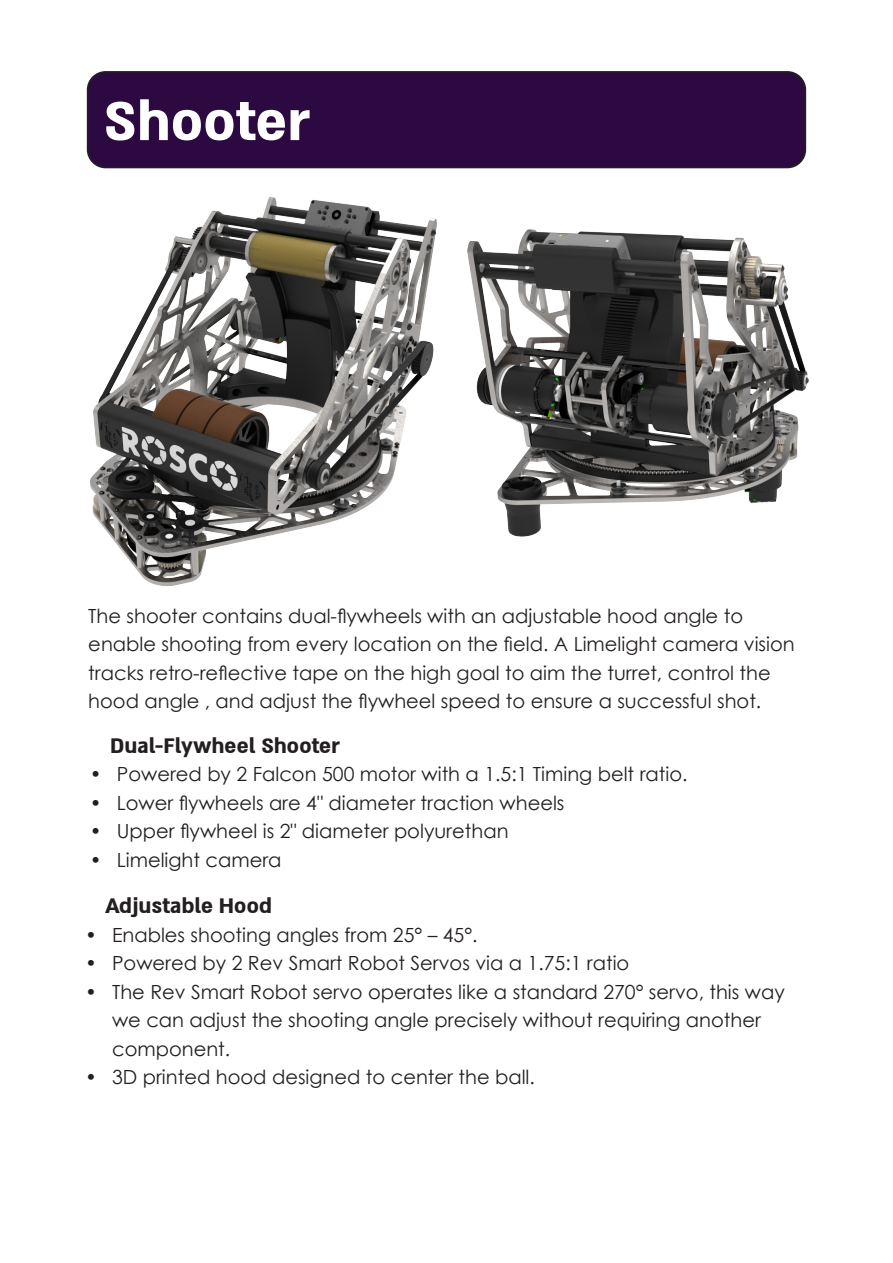
<style>
.page{position:relative;width:893px;height:1263px;background:#fff}
.page>*{position:absolute;margin:0;border:0;box-sizing:border-box;transform-origin:0 0}
.t1{font:700 63px "Almoni Neue DL4.0 AAA";color:#fff}
.t2{font:700 24px "Almoni Neue DL4.0 AAA";color:#231f20}
.t3{font:19.5px/28.5px "Century Gothic";color:#231f20}
</style>
<div class="page">
<div style="left:88px;top:72px;width:717px;height:96px;background:#2d0941;border-radius:18px"></div>
<div style="left:87px;top:71px;width:719px;height:97px;border:2px solid #231f20;border-radius:18px"></div>
<img style="left:90px;top:197px;width:347px;height:389px">
<img style="left:467px;top:229px;width:342px;height:308px">
<p class="t1" style="left:104px;top:72px;width:209px">Shooter</p>
<p class="t3" style="left:88px;top:601px;width:708px">The shooter contains dual-flywheels with an adjustable hood angle to enable shooting from every location on the field A. Limelight camera vision tracks retro-reflective tape on the high goal to aim the turret, control the hood angle , and adjust the flywheel speed to ensure a successful shot.</p>
<p class="t3" style="left:90px;top:759px;width:13px">•</p>
<p class="t2" style="left:110px;top:727px;width:232px">Dual-Flywheel Shooter</p>
<p class="t3" style="left:117px;top:759px;width:572px">Powered by 2 Falcon 500 motor with a 1.5:1 Timing belt ratio.</p>
<p class="t3" style="left:90px;top:788px;width:13px">•</p>
<p class="t3" style="left:117px;top:788px;width:449px">Lower flywheels are 4" diameter traction wheels</p>
<p class="t3" style="left:90px;top:816px;width:13px">•</p>
<p class="t3" style="left:117px;top:816px;width:393px">Upper flywheel 2is " diameter polyurethan</p>
<p class="t3" style="left:90px;top:845px;width:13px">•</p>
<p class="t3" style="left:117px;top:845px;width:166px">Limelight camera</p>
<p class="t3" style="left:85px;top:920px;width:13px">•</p>
<p class="t3" style="left:85px;top:949px;width:13px">•</p>
<p class="t3" style="left:85px;top:977px;width:13px">•</p>
<p class="t3" style="left:85px;top:1063px;width:13px">•</p>
<p class="t2" style="left:105px;top:887px;width:168px">Adjustable Hood</p>
<p class="t3" style="left:112px;top:920px;width:367px">Enables shooting angles from 25° – 45°.</p>
<p class="t3" style="left:112px;top:949px;width:519px">Powered by 2 Rev Smart Robot Servos via a 1.75:1 ratio</p>
<p class="t3" style="left:112px;top:977px;width:674px">The Rev Smart Robot servo operates like a standard 270° servo, this way</p>
<p class="t3" style="left:112px;top:1006px;width:650px">we can adjust the shooting angle precisely without requiring another component.</p>
<p class="t3" style="left:112px;top:1063px;width:424px">D3 printed hood designed to center the ball.</p>
</div>
